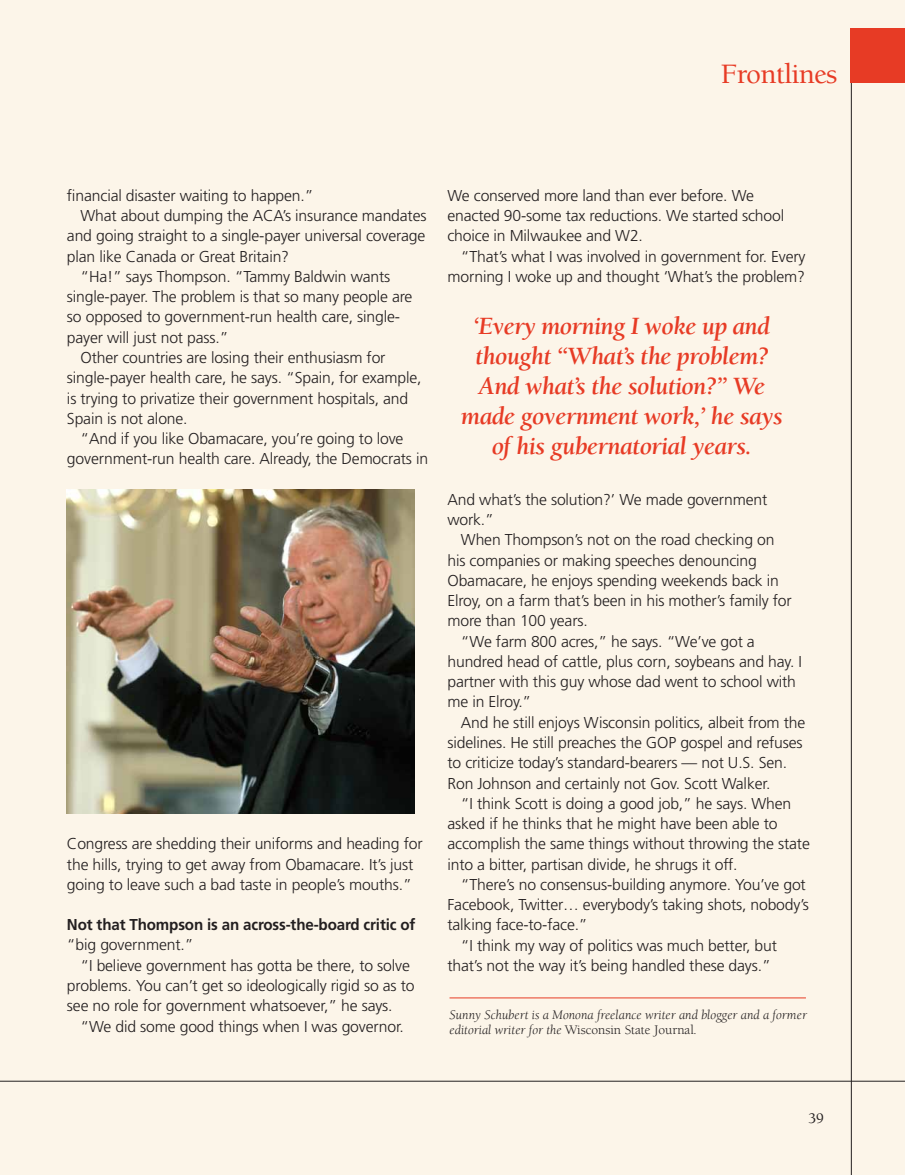
<style>
.page{position:relative;width:905px;height:1175px;background:#fff}
.page>*{position:absolute;margin:0;border:0;box-sizing:border-box;transform-origin:0 0}
.t1{font:500 28.8px "Berkeley";letter-spacing:-.025em;color:#e73b25}
.t2{font:italic 700 25.5px/30px "Berkeley";letter-spacing:-.025em;color:#e73b25;text-align:center}
.t3{font:300 15.75px/20.2px "Frutiger";letter-spacing:-.01em;color:#231f20}
.t4{font:700 15.75px "Frutiger";letter-spacing:-.01em;color:#231f20;scale:.96 1}
.t5{font:500 15px "Berkeley";color:#231f20}
.t6{font:italic 13.5px/15px "Berkeley";color:#231f20}
.s1{font-style:normal}
</style>
<div class="page">
<div style="left:0;top:0;width:904px;height:1174px;background:#fcf5e9"></div>
<hr style="left:850px;top:29px;width:1px;height:1145px;background:#231f20">
<div style="left:850px;top:29px;width:54px;height:54px;background:#e73b25"></div>
<hr style="left:0;top:1080px;width:904px;height:1px;background:#231f20">
<hr style="left:449px;top:997px;width:357px;height:1px;background:#e73b25">
<img style="left:67px;top:489px;width:347px;height:325px">
<h1 class="t1" style="left:721px;top:59px;width:118px">Frontlines</h1>
<p class="t3" style="left:67px;top:185px;width:248px">financial disaster waiting to happen.”</p>
<p class="t3" style="left:80px;top:206px;width:347px">What about dumping the ACA’s insurance mandates</p>
<p class="t3" style="left:67px;top:226px;width:360px">and going straight to a single-payer universal coverage</p>
<p class="t3" style="left:67px;top:246px;width:224px">plan like Canada or Great Britain?</p>
<p class="t3" style="left:80px;top:267px;width:311px">“Ha!” says Thompson. “Tammy Baldwin wants</p>
<p class="t3" style="left:67px;top:287px;width:347px">single-payer. The problem is that so many people are</p>
<p class="t3" style="left:67px;top:307px;width:334px">so opposed to government-run health care, single-</p>
<p class="t3" style="left:67px;top:327px;width:163px">payer will just not pass.”</p>
<p class="t3" style="left:80px;top:348px;width:306px">Other countries are losing their enthusiasm for</p>
<p class="t3" style="left:67px;top:368px;width:356px">single-payer health care, he says. “Spain, for example,</p>
<p class="t3" style="left:67px;top:388px;width:343px">is trying to privatize their government hospitals, and</p>
<p class="t3" style="left:67px;top:408px;width:122px">Spain is not alone.</p>
<p class="t3" style="left:80px;top:429px;width:324px">“And if you like Obamacare, you’re going to love</p>
<p class="t3" style="left:67px;top:449px;width:363px">government-run health care. Already, the Democrats in</p>
<p class="t3" style="left:67px;top:834px;width:357px">Congress are shedding their uniforms and heading for the hills, trying to get away from Obamacare. It’s just going to leave such a bad taste in people’s mouths.”</p>
<p class="t4" style="left:67px;top:915px;width:364px">Not that Thompson is an across-the-board critic of</p>
<p class="t3" style="left:67px;top:935px;width:128px">“big government.”</p>
<p class="t3" style="left:80px;top:955px;width:331px">“I believe government has gotta be there, to solve</p>
<p class="t3" style="left:67px;top:975px;width:349px">problems. You can’t get so ideologically rigid so as to</p>
<p class="t3" style="left:67px;top:995px;width:327px">see no role for government whatsoever,” he says.</p>
<p class="t3" style="left:80px;top:1016px;width:325px">“We did some good things when I was governor.</p>
<p class="t3" style="left:447px;top:186px;width:338px">We conserved more land than ever before. We enacted 90-some tax reductions. We started school choice in Milwaukee and W2.</p>
<p class="t3" style="left:447px;top:246px;width:359px;text-align:right">“That’s what I was involved in government for. Every morning I woke up and thought ‘What’s the problem?</p>
<h2 class="t2" style="left:461px;top:311px;width:323px">‘Every morning I woke up and thought “What’s the problem?<br>And what’s the solution?” We made government work,’ he says of his gubernatorial years.</h2>
<p class="t3" style="left:447px;top:489px;width:321px">And what’s the solution?’ We made government work.”</p>
<p class="t3" style="left:461px;top:530px;width:315px">When Thompson’s not on the road checking on</p>
<p class="t3" style="left:447px;top:550px;width:311px">his companies or making speeches denouncing</p>
<p class="t3" style="left:447px;top:570px;width:333px">Obamacare, he enjoys spending weekends back in</p>
<p class="t3" style="left:447px;top:591px;width:346px">Elroy, on a farm that’s been in his mother’s family for</p>
<p class="t3" style="left:447px;top:611px;width:142px">more than 100 years.</p>
<p class="t3" style="left:461px;top:631px;width:295px">“We farm 800 acres,” he says. “We’ve got a</p>
<p class="t3" style="left:447px;top:651px;width:356px">hundred head of cattle, plus corn, soybeans and hay. I</p>
<p class="t3" style="left:447px;top:672px;width:350px">partner with this guy whose dad went to school with</p>
<p class="t3" style="left:447px;top:692px;width:85px">me in Elroy.”</p>
<p class="t3" style="left:461px;top:712px;width:346px">And he still enjoys Wisconsin politics, albeit from the</p>
<p class="t3" style="left:447px;top:732px;width:356px">sidelines. He still preaches the GOP gospel and refuses</p>
<p class="t3" style="left:447px;top:753px;width:341px">to criticize today’s standard-bearers — not U.S. Sen.</p>
<p class="t3" style="left:447px;top:773px;width:324px">Ron Johnson and certainly not Gov. Scott Walker.</p>
<p class="t3" style="left:461px;top:793px;width:332px">“I think Scott is doing a good job,” he says. When</p>
<p class="t3" style="left:447px;top:813px;width:332px">asked if he thinks that he might have been able to</p>
<p class="t3" style="left:447px;top:834px;width:364px">accomplish the same things without throwing the state</p>
<p class="t3" style="left:447px;top:854px;width:292px">into a bitter, partisan divide, he shrugs it off.</p>
<p class="t3" style="left:461px;top:874px;width:346px">“There’s no consensus-building anymore. You’ve got</p>
<p class="t3" style="left:447px;top:894px;width:363px">Facebook, Twitter… everybody’s taking shots, nobody’s</p>
<p class="t3" style="left:447px;top:915px;width:142px">talking face-to-face.”</p>
<p class="t3" style="left:461px;top:935px;width:317px">“I think my way of politics was much better, but</p>
<p class="t3" style="left:447px;top:955px;width:325px">that’s not the way it’s being handled these days.”</p>
<p class="t6" style="left:449px;top:1007px;width:359px">Sunny Schubert is a Monona freelance writer and blogger and a former editorial writer for the <span class="s1">Wisconsin State Journal</span>.</p>
<p class="t5" style="left:808px;top:1110px;width:17px">39</p>
</div>
